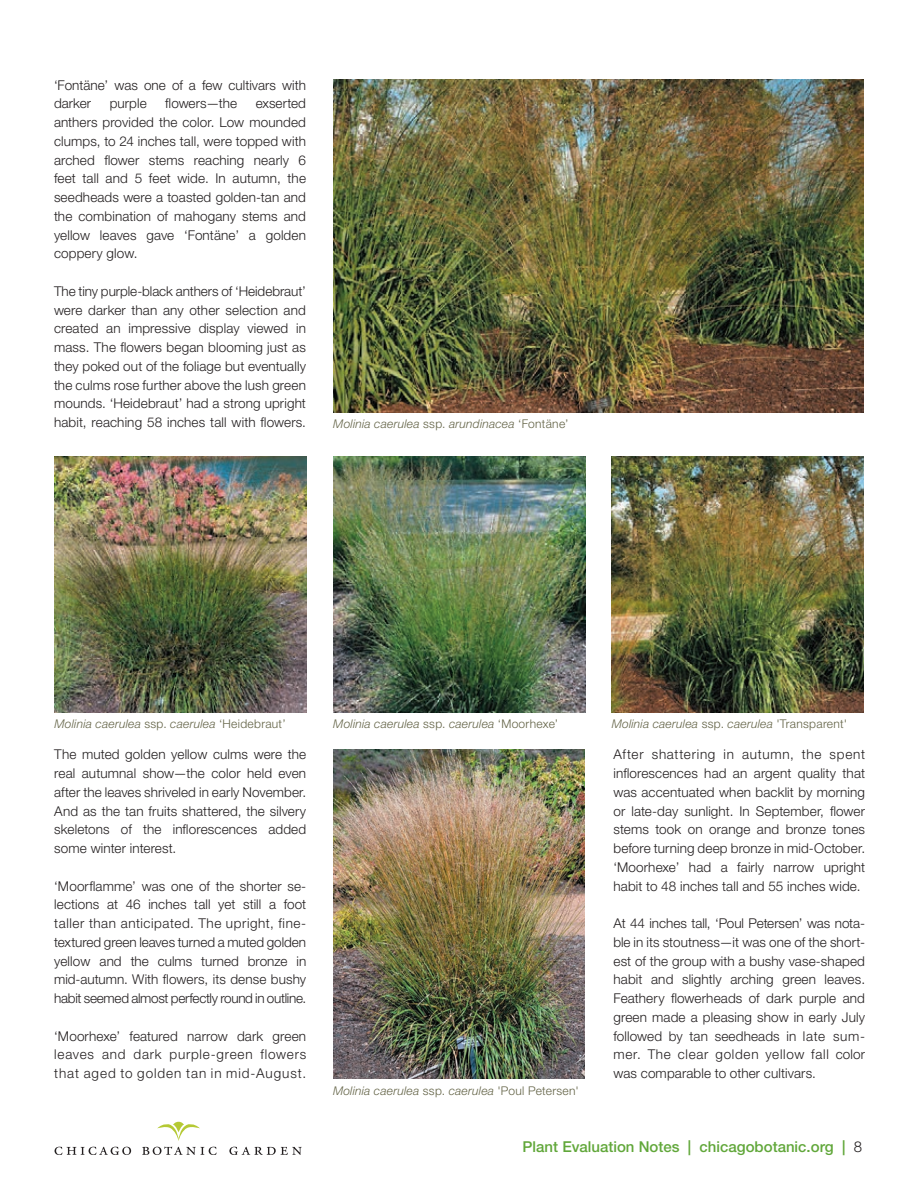
<style>
.page{position:relative;width:918px;height:1188px;background:#fff}
.page>*{position:absolute;margin:0;border:0;box-sizing:border-box;transform-origin:0 0}
.t1{font:500 15px "Helvetica Neue LT Std";color:#61a73a}
.t2{font:300 13.5px/18.8px "Helvetica Neue LT Std";letter-spacing:.01em;color:#231f20;text-align:justify}
.t3{font:italic 300 12px "Helvetica Neue LT Std";letter-spacing:.02em;color:#636346}
.s1{font-style:normal}
.s2{font-weight:300;color:#231f20}
</style>
<div class="page">
<svg style="left:55px;top:1147px;width:76px;height:8px"></svg>
<svg style="left:142px;top:1147px;width:75px;height:8px"></svg>
<svg style="left:229px;top:1147px;width:73px;height:8px"></svg>
<svg style="left:157px;top:1122px;width:43px;height:19px"></svg>
<img style="left:333px;top:80px;width:531px;height:333px">
<img style="left:333px;top:457px;width:252px;height:255px">
<img style="left:612px;top:457px;width:252px;height:255px">
<img style="left:333px;top:750px;width:252px;height:329px">
<img style="left:55px;top:457px;width:252px;height:255px">
<p class="t2" style="left:54px;top:75px;width:254px">‘Fontäne’ was one of a few cultivars with darker</p>
<p class="t2" style="left:54px;top:94px;width:254px;text-indent:202px">exserted anthers provided the color. Low mounded clumps, to 24 inches tall, were topped with arched flower stems reaching nearly 6 feet tall and 5 feet wide. In autumn, the seedheads were a toasted golden-tan and the combination of mahogany stems and yellow leaves gave ‘Fontäne’ a golden coppery glow.</p>
<p class="t2" style="left:54px;top:281px;width:254px">The tiny purple-black anthers of ‘Heidebraut’ were darker than any other selection and created an impressive display viewed in mass. The flowers began blooming just as they poked out of the foliage but eventually the culms rose further above the lush green mounds. ‘Heidebraut’ had a strong upright habit, reaching 58 inches tall with flowers.</p>
<p class="t2" style="left:110px;top:94px;width:38px">purple</p>
<p class="t2" style="left:165px;top:94px;width:73px">flowers—the</p>
<p class="t3" style="left:333px;top:417px;width:237px">Molinia caerulea <span class="s1">ssp.</span> arundinacea <span class="s1">‘Fontäne’</span></p>
<p class="t3" style="left:55px;top:717px;width:233px">Molinia caerulea <span class="s1">ssp.</span> caerulea <span class="s1">‘Heidebraut’</span></p>
<p class="t2" style="left:54px;top:745px;width:253px">The muted golden yellow culms were the real autumnal show—the color held even after the leaves shriveled in early November.<br>And as the tan fruits shattered, the silvery skeletons of the inflorescences added some winter interest.</p>
<p class="t2" style="left:54px;top:876px;width:254px">‘Moorflamme’ was one of the shorter se&shy;lections at 46 inches tall yet still a foot taller than anticipated. The upright, fine&shy;textured green leaves turned a muted golden yellow and the culms turned bronze in mid-autumn. With flowers, its dense bushy habit seemed almost perfectly round in outline.</p>
<p class="t2" style="left:54px;top:1026px;width:253px">‘Moorhexe’ featured narrow dark green leaves and dark purple-green flowers that aged to golden tan in mid-August.</p>
<p class="t3" style="left:333px;top:717px;width:226px">Molinia caerulea <span class="s1">ssp.</span> caerulea <span class="s1">‘Moorhexe’</span></p>
<p class="t3" style="left:333px;top:1084px;width:247px">Molinia caerulea <span class="s1">ssp.</span> caerulea <span class="s1">'Poul Petersen'</span></p>
<p class="t3" style="left:612px;top:717px;width:237px">Molinia caerulea <span class="s1">ssp.</span> caerulea <span class="s1">'Transparent'</span></p>
<p class="t2" style="left:613px;top:745px;width:253px">After shattering in autumn, the spent inflorescences had an argent quality that was accentuated when backlit by morning or late-day sunlight. In September, flower stems took on orange and bronze tones before turning deep bronze in mid-October. ‘Moorhexe’ had a fairly narrow upright habit to 48 inches tall and 55 inches wide.</p>
<p class="t2" style="left:613px;top:914px;width:253px">At 44 inches tall, ‘Poul Petersen’ was nota&shy;ble in its stoutness—it was one of the short&shy;est of the group with a bushy vase-shaped habit and slightly arching green leaves.<br>Feathery flowerheads of dark purple and green made a pleasing show in early July followed by tan seedheads in late sum&shy;mer. The clear golden yellow fall color was comparable to other cultivars.</p>
<p class="t1" style="left:523px;top:1138px;width:341px">Plant Evaluation Notes | chicagobotanic.org | <span class="s2">8</span></p>
</div>
